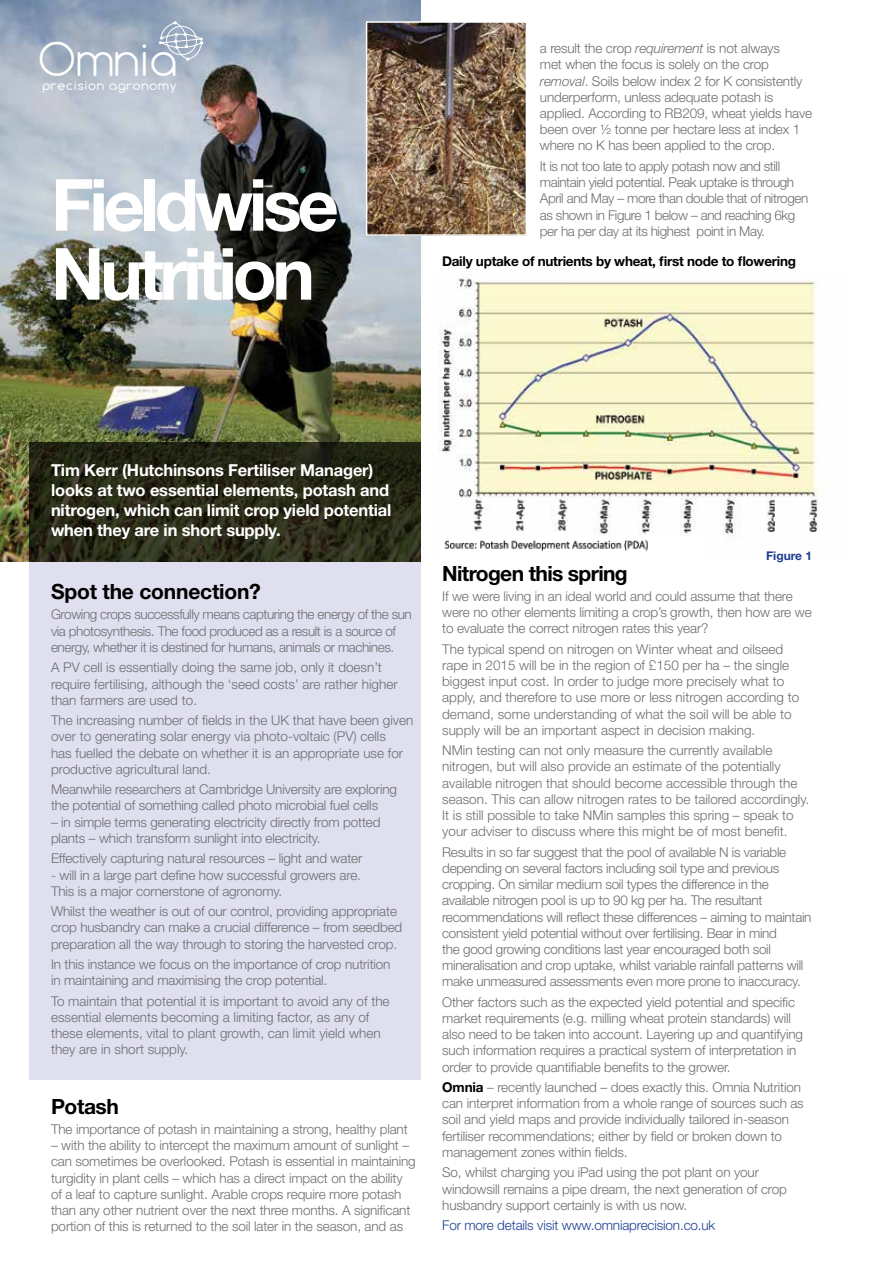
<style>
.page{position:relative;width:893px;height:1263px;background:#fff}
.page>*{position:absolute;margin:0;border:0;box-sizing:border-box;transform-origin:0 0}
.t1{font:700 72px/69px "Helvetica Neue";letter-spacing:-.06em;color:#fff}
.t2{font:300 43.95px "Comfortaa";color:#fff}
.t3{font:700 21px "Helvetica Neue";letter-spacing:-.02em;color:#000}
.t4{font:700 16.5px/19.8px "Helvetica Neue";letter-spacing:-.01em;color:#fff}
.t5{font:300 13.5px/16.2px "Helvetica Neue";letter-spacing:-.01em;color:#6d6e71}
.t6{font:300 13.5px/16.2px "Helvetica Neue";letter-spacing:-.03em;color:#6d6e71}
.t7{font:700 13.5px "Helvetica Neue";letter-spacing:-.02em;color:#000}
.t8{font:300 13.5px "Helvetica Neue";letter-spacing:-.01em;color:#1c3e94}
.t9{font:12.15px "Comfortaa";letter-spacing:.05em;color:#fff;scale:1.05 1}
.t10{font:700 12px "Helvetica Neue";color:#1c3e94}
.s1{font-style:italic}
.s2{font-weight:700;color:#000}
</style>
<div class="page">
<img style="left:439px;top:274px;width:387px;height:263px">
<div style="left:30px;top:561px;width:391px;height:519px;background:#dfdfef"></div>
<img style="left:0;top:0;width:421px;height:561px">
<img style="left:369px;top:24px;width:155px;height:209px">
<div style="left:366px;top:21px;width:161px;height:215px;border:2px solid #fff"></div>
<img style="left:439px;top:536px;width:265px;height:16px">
<svg style="left:30px;top:442px;width:391px;height:119px;background:#272816"></svg>
<svg style="left:159px;top:21px;width:44px;height:40px;background:#acb9cb"></svg>
<h2 class="t2" style="left:38px;top:32px;width:140px">Omnia</h2>
<p class="t9" style="left:42px;top:78px;width:129px">precision agronomy</p>
<h1 class="t1" style="left:51px;top:169px;width:289px">Fieldwise<br>Nutrition</h1>
<p class="t5" style="left:540px;top:40px;width:274px">a result the crop <span class="s1">requirement</span> is not always<br>met when the focus is solely on the crop <span class="s1">removal</span>. Soils below index 2 for K consistently underperform, unless adequate potash is applied. According to RB209, wheat yields have been over ½ tonne per hectare less at index 1 where no K has been applied to the crop.</p>
<p class="t6" style="left:540px;top:158px;width:270px">It is not too late to apply potash now and still maintain yield potential. Peak uptake is through April and May – more than double that of nitrogen as shown in Figure 1 below – and reaching 6kg per ha per day at its highest point in May.</p>
<p class="t7" style="left:442px;top:253px;width:355px">Daily uptake of nutrients by wheat, first node to flowering</p>
<p class="t4" style="left:51px;top:460px;width:342px">Tim Kerr (Hutchinsons Fertiliser Manager) looks at two essential elements, potash and nitrogen, which can limit crop yield potential when they are in short supply.</p>
<h3 class="t3" style="left:51px;top:578px;width:211px">Spot the connection?</h3>
<p class="t6" style="left:51px;top:606px;width:362px">Growing crops successfully means capturing the energy of the sun via photosynthesis. The food produced as a result is a source of energy, whether it is destined for humans, animals or machines.</p>
<p class="t5" style="left:51px;top:659px;width:348px">A PV cell is essentially doing the same job, only it doesn’t require fertilising, although the ‘seed costs’ are rather higher than farmers are used to.</p>
<p class="t5" style="left:51px;top:712px;width:364px">The increasing number of fields in the UK that have been given over to generating solar energy via photo-voltaic (PV) cells<br>has fuelled the debate on whether it is an appropriate use for productive agricultural land.</p>
<p class="t5" style="left:51px;top:781px;width:348px">Meanwhile researchers at Cambridge University are exploring the potential of something called photo microbial fuel cells</p>
<p class="t5" style="left:51px;top:813px;width:331px">– in simple terms generating electricity directly from potted plants – which transform sunlight into electricity.</p>
<p class="t5" style="left:51px;top:850px;width:313px">Effectively capturing natural resources – light and water</p>
<p class="t5" style="left:51px;top:866px;width:311px">- will in a large part define how successful growers are.<br>This is a major cornerstone of agronomy.</p>
<p class="t5" style="left:51px;top:903px;width:353px">Whilst the weather is out of our control, providing appropriate crop husbandry can make a crucial difference – from seedbed preparation all the way through to storing the harvested crop.</p>
<p class="t5" style="left:51px;top:956px;width:341px">In this instance we focus on the importance of crop nutrition in maintaining and maximising the crop potential.</p>
<p class="t5" style="left:51px;top:992px;width:340px">To maintain that potential it is important to avoid any of the essential elements becoming a limiting factor, as any of these elements, vital to plant growth, can limit yield when they are in short supply.</p>
<h3 class="t3" style="left:51px;top:1093px;width:69px">Potash</h3>
<p class="t5" style="left:51px;top:1121px;width:358px">The importance of potash in maintaining a strong, healthy plant</p>
<p class="t5" style="left:51px;top:1137px;width:366px">– with the ability to intercept the maximum amount of sunlight – can sometimes be overlooked. Potash is essential in maintaining turgidity in plant cells – which has a direct impact on the ability of a leaf to capture sunlight. Arable crops require more potash than any other nutrient over the next three months. A significant portion of this is returned to the soil later in the season, and as</p>
<p class="t10" style="left:766px;top:548px;width:48px">Figure 1</p>
<h3 class="t3" style="left:442px;top:560px;width:187px">Nitrogen this spring</h3>
<p class="t5" style="left:442px;top:588px;width:371px">If we were living in an ideal world and could assume that there were no other elements limiting a crop’s growth, then how are we to evaluate the correct nitrogen rates this year?</p>
<p class="t5" style="left:442px;top:641px;width:358px">The typical spend on nitrogen on Winter wheat and oilseed rape in 2015 will be in the region of £150 per ha – the single biggest input cost. In order to judge more precisely what to apply, and therefore to use more or less nitrogen according to demand, some understanding of what the soil will be able to supply will be an important aspect in decision making.</p>
<p class="t5" style="left:442px;top:742px;width:368px">NMin testing can not only measure the currently available nitrogen, but will also provide an estimate of the potentially available nitrogen that should become accessible through the season. This can allow nitrogen rates to be tailored accordingly.<br>It is still possible to take NMin samples this spring – speak to your adviser to discuss where this might be of most benefit.</p>
<p class="t5" style="left:442px;top:843px;width:371px">Results in so far suggest that the pool of available N is variable depending on several factors including soil type and previous cropping. On similar medium soil types the difference in the available nitrogen pool is up to 90 kg per ha. The resultant recommendations will reflect these differences – aiming to maintain consistent yield potential without over fertilising. Bear in mind<br>the good growing conditions last year encouraged both soil mineralisation and crop uptake, whilst variable rainfall patterns will make unmeasured assessments even more prone to inaccuracy.</p>
<p class="t5" style="left:442px;top:993px;width:362px">Other factors such as the expected yield potential and specific market requirements (e.g. milling wheat protein standards) will also need to be taken into account. Layering up and quantifying such information requires a practical system of interpretation in order to provide quantifiable benefits to the grower.</p>
<p class="t5" style="left:442px;top:1079px;width:363px"><span class="s2">Omnia</span> – recently launched – does exactly this. Omnia Nutrition can interpret information from a whole range of sources such as soil and yield maps and provide individually tailored in-season fertiliser recommendations; either by field or broken down to management zones within fields.</p>
<p class="t5" style="left:442px;top:1164px;width:346px">So, whilst charging you iPad using the pot plant on your windowsill remains a pipe dream, the next generation of crop husbandry support certainly is with us now.</p>
<p class="t8" style="left:442px;top:1217px;width:275px">For more details visit www.omniaprecision.co.uk</p>
</div>
